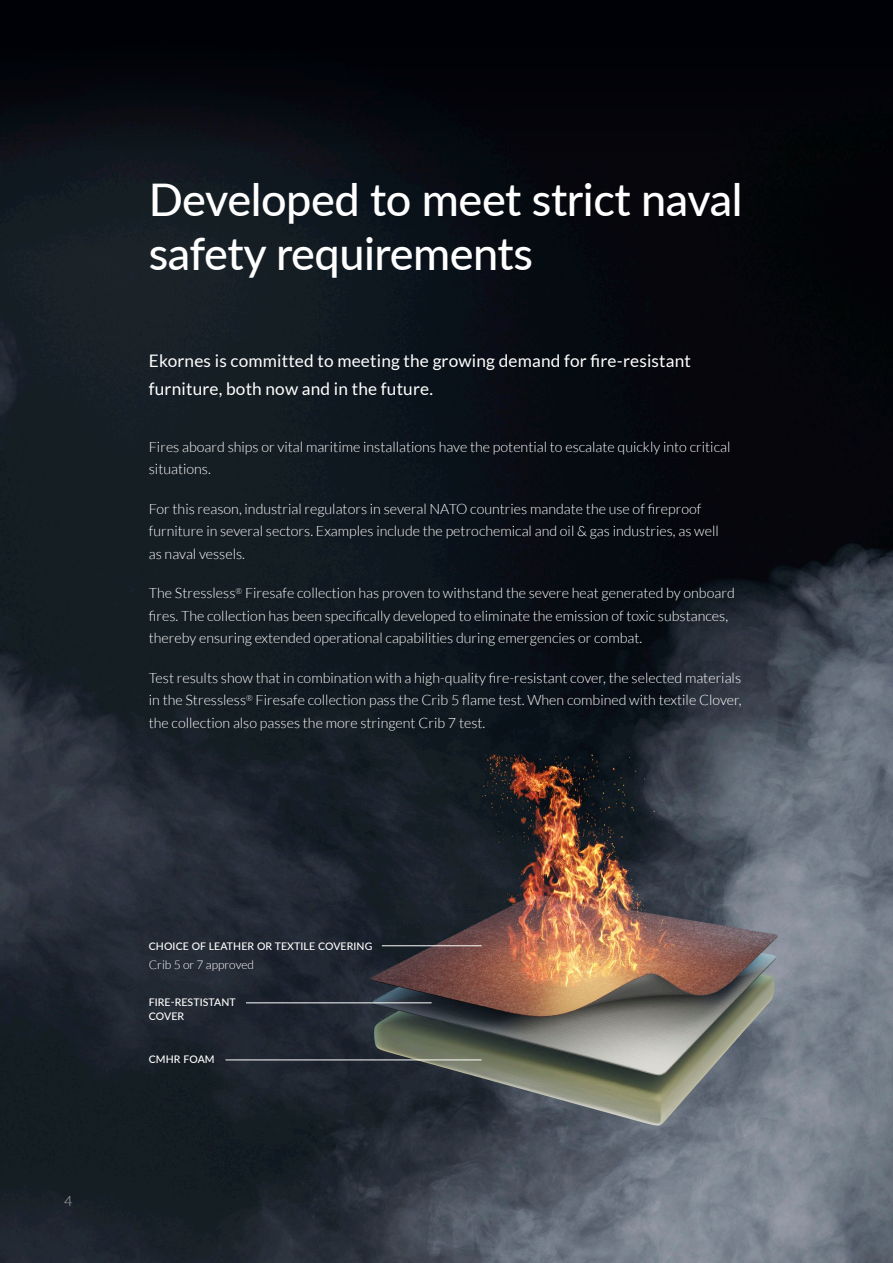
<style>
.page{position:relative;width:893px;height:1263px;background:#fff}
.page>*{position:absolute;margin:0;border:0;box-sizing:border-box;transform-origin:0 0}
.t1{font:500 45px/54px "Lato";letter-spacing:-.01em;color:#fff}
.t2{font:17.25px/28.5px "Lato";letter-spacing:.01em;color:#fff}
.t3{font:300 14.25px/22.5px "Lato";color:#fff}
.t4{font:300 14.25px "Lato";color:#b2b2b2}
.t5{font:300 12px "Lato";color:#fff}
.t6{font:500 10.5px/13.5px "Lato";letter-spacing:.01em;color:#fff}
</style>
<div class="page">
<img style="left:0;top:0;width:893px;height:1263px">
<hr style="left:225px;top:1059px;width:257px;height:1px;background:#fff">
<hr style="left:246px;top:1002px;width:186px;height:1px;background:#fff">
<hr style="left:382px;top:945px;width:100px;height:1px;background:#fff">
<h1 class="t1" style="left:149px;top:171px;width:595px">Developed to meet strict naval safety requirements</h1>
<p class="t2" style="left:149px;top:346px;width:544px">Ekornes is committed to meeting the growing demand for fire-resistant furniture, both now and in the future.</p>
<p class="t3" style="left:149px;top:436px;width:583px">Fires aboard ships or vital maritime installations have the potential to escalate quickly into critical situations.</p>
<p class="t3" style="left:149px;top:498px;width:571px">For this reason, industrial regulators in several NATO countries mandate the use of fireproof furniture in several sectors. Examples include the petrochemical and oil &amp; gas industries, as well as naval vessels.</p>
<p class="t3" style="left:149px;top:582px;width:587px">The Stressless<sup>®</sup> Firesafe collection has proven to withstand the severe heat generated by onboard fires. The collection has been specifically developed to eliminate the emission of toxic substances, thereby ensuring extended operational capabilities during emergencies or combat.</p>
<p class="t3" style="left:149px;top:667px;width:594px;text-align:justify">Test results show that in combination with a high-quality fire-resistant cover, the selected materials in the Stressless<sup>®</sup> Firesafe collection pass the Crib 5 flame test. When combined with textile Clover, the collection also passes the more stringent Crib 7 test.</p>
<p class="t4" style="left:64px;top:1194px;width:10px">4</p>
<p class="t6" style="left:149px;top:939px;width:225px">CHOICE OF LEATHER OR TEXTILE COVERING</p>
<p class="t5" style="left:149px;top:958px;width:107px">Crib 5 or 7 approved</p>
<p class="t6" style="left:149px;top:995px;width:88px">FIRE-RESTISTANT<br>COVER</p>
<p class="t6" style="left:149px;top:1052px;width:67px">CMHR FOAM</p>
</div>
